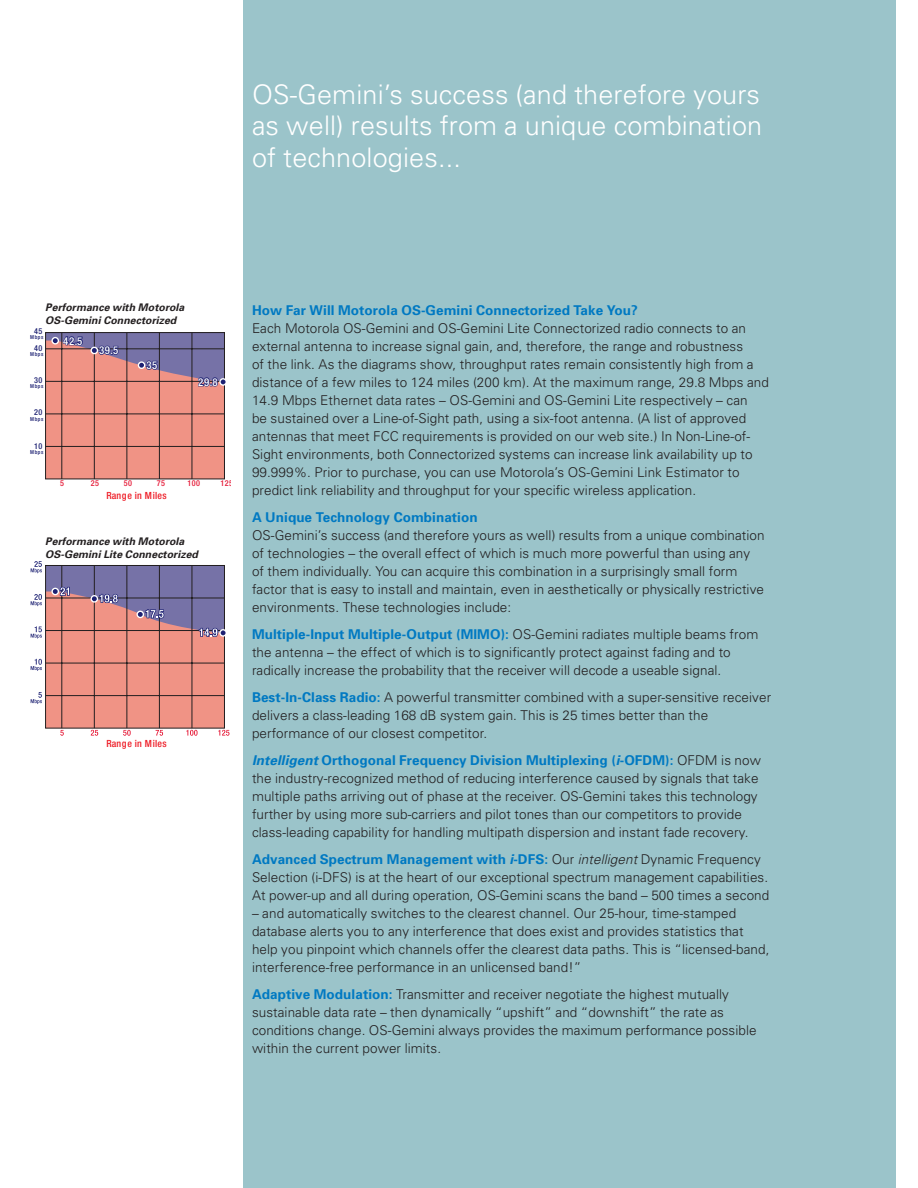
<style>
.page{position:relative;width:918px;height:1188px;background:#fff}
.page>*{position:absolute;margin:0;border:0;box-sizing:border-box;transform-origin:0 0}
.t1{font:300 27px/31.5px "Univers";letter-spacing:.005em;color:#fff;text-align:justify}
.t2{font:300 13.5px/18px "Univers";letter-spacing:.005em;color:#231f20}
.t3{font:700 13.5px "Univers";letter-spacing:.005em;color:#0079c2}
.t4{font:500 condensed 10.8px "Helvetica Neue";letter-spacing:.055em;color:#fff}
.t5{font:italic 700 10.5px/13.5px "Univers";letter-spacing:.005em;color:#231f20}
.t6{font:500 condensed 9.9px "Helvetica Neue";letter-spacing:.02em;color:#ee1c26}
.t7{font:500 condensed 8.1px "Helvetica Neue";letter-spacing:.05em;color:#e51836}
.t8{font:500 condensed 8.1px "Helvetica Neue";letter-spacing:.05em;color:#1c2072}
.t9{font:500 condensed 5.4px "Helvetica Neue";letter-spacing:.105em;color:#1c2072}
.s1{font-weight:700;color:#0079c2}
.s2{font-weight:700;font-style:italic;color:#0079c2}
.s3{font-style:italic}
</style>
<div class="page">
<div style="left:243px;top:0;width:653px;height:1188px;background:#9bc4ca"></div>
<div style="left:46px;top:565px;width:179px;height:163px;background:#7672a7"></div>
<hr style="left:94px;top:565px;width:1px;height:163px;background:#231f20">
<hr style="left:127px;top:565px;width:1px;height:163px;background:#231f20">
<hr style="left:159px;top:565px;width:1px;height:163px;background:#231f20">
<hr style="left:192px;top:565px;width:1px;height:163px;background:#231f20">
<hr style="left:62px;top:565px;width:1px;height:163px;background:#231f20">
<svg style="left:31px;top:561px;width:11px;height:12px"></svg>
<svg style="left:31px;top:586px;width:198px;height:150px"></svg>
<svg style="left:46px;top:334px;width:180px;height:145px;background:#cb8484"></svg>
<h1 class="t1" style="left:252px;top:77px;width:512px">OS-Gemini’s success (and therefore yours as well) results from a unique combination of technologies...</h1>
<p class="t5" style="left:45px;top:300px;width:141px">Performance with Motorola<br>OS-Gemini Connectorized</p>
<p class="t8" style="left:34px;top:326px;width:10px">45</p>
<p class="t9" style="left:30px;top:334px;width:15px">Mbps</p>
<p class="t4" style="left:63px;top:334px;width:21px">42.5</p>
<p class="t8" style="left:34px;top:343px;width:10px">40</p>
<p class="t9" style="left:30px;top:351px;width:15px">Mbps</p>
<p class="t8" style="left:34px;top:375px;width:10px">30</p>
<p class="t9" style="left:30px;top:383px;width:15px">Mbps</p>
<p class="t8" style="left:34px;top:408px;width:10px">20</p>
<p class="t9" style="left:30px;top:416px;width:15px">Mbps</p>
<p class="t8" style="left:34px;top:441px;width:10px">10</p>
<p class="t9" style="left:30px;top:449px;width:15px">Mbps</p>
<p class="t4" style="left:99px;top:344px;width:21px">39.5</p>
<p class="t4" style="left:146px;top:359px;width:12px">35</p>
<p class="t4" style="left:198px;top:375px;width:21px">29.8</p>
<p class="t7" style="left:60px;top:479px;width:5px">5</p>
<p class="t7" style="left:91px;top:479px;width:10px">25</p>
<p class="t7" style="left:124px;top:479px;width:10px">50</p>
<p class="t7" style="left:157px;top:479px;width:10px">75</p>
<p class="t7" style="left:188px;top:479px;width:14px">100</p>
<p class="t7" style="left:220px;top:479px;width:14px">125</p>
<p class="t6" style="left:106px;top:490px;width:62px">Range in Miles</p>
<p class="t5" style="left:45px;top:534px;width:154px">Performance with Motorola<br>OS-Gemini Lite Connectorized</p>
<p class="t6" style="left:106px;top:737px;width:62px">Range in Miles</p>
<p class="t3" style="left:252px;top:302px;width:388px">How Far Will Motorola OS-Gemini Connectorized Take You?</p>
<p class="t2" style="left:252px;top:319px;width:519px">Each Motorola OS-Gemini and OS-Gemini Lite Connectorized radio connects to an external antenna to increase signal gain, and, therefore, the range and robustness<br>of the link. As the diagrams show, throughput rates remain consistently high from a distance of a few miles to 124 miles (200 km). At the maximum range, 29.8 Mbps and 14.9 Mbps Ethernet data rates – OS-Gemini and OS-Gemini Lite respectively – can<br>be sustained over a Line-of-Sight path, using a six-foot antenna. (A list of approved antennas that meet FCC requirements is provided on our web site.) In Non-Line-of-Sight environments, both Connectorized systems can increase link availability up to 99.999%. Prior to purchase, you can use Motorola’s OS-Gemini Link Estimator to predict link reliability and throughput for your specific wireless application.</p>
<p class="t3" style="left:252px;top:509px;width:227px">A Unique Technology Combination</p>
<p class="t2" style="left:252px;top:526px;width:514px">OS-Gemini’s success (and therefore yours as well) results from a unique combination of technologies – the overall effect of which is much more powerful than using any of them individually. You can acquire this combination in a surprisingly small form factor that is easy to install and maintain, even in aesthetically or physically restrictive environments. These technologies include:</p>
<p class="t2" style="left:252px;top:625px;width:508px"><span class="s1">Multiple-Input Multiple-Output (MIMO):</span> OS-Gemini radiates multiple beams from the antenna – the effect of which is to significantly protect against fading and to radically increase the probability that the receiver will decode a useable signal.</p>
<p class="t2" style="left:252px;top:688px;width:521px"><span class="s1">Best-In-Class Radio:</span> A powerful transmitter combined with a super-sensitive receiver delivers a class-leading 168 dB system gain. This is 25 times better than the performance of our closest competitor.</p>
<p class="t2" style="left:252px;top:751px;width:511px"><span class="s2">Intelligent</span> <span class="s1">Orthogonal Frequency Division Multiplexing (</span><span class="s2">i</span><span class="s1">-OFDM):</span> OFDM is now the industry-recognized method of reducing interference caused by signals that take multiple paths arriving out of phase at the receiver. OS-Gemini takes this technology further by using more sub-carriers and pilot tones than our competitors to provide class-leading capability for handling multipath dispersion and instant fade recovery.</p>
<p class="t2" style="left:252px;top:850px;width:519px"><span class="s1">Advanced Spectrum Management with</span> <span class="s2">i</span><span class="s1">-DFS:</span> Our <span class="s3">intelligent</span> Dynamic Frequency<br>Selection (i-DFS) is at the heart of our exceptional spectrum management capabilities.<br>At power-up and all during operation, OS-Gemini scans the band – 500 times a second</p>
<p class="t2" style="left:252px;top:904px;width:519px">– and automatically switches to the clearest channel. Our 25-hour, time-stamped database alerts you to any interference that does exist and provides statistics that help you pinpoint which channels offer the clearest data paths. This is “licensed-band, interference-free performance in an unlicensed band!”</p>
<p class="t2" style="left:252px;top:985px;width:506px"><span class="s1">Adaptive Modulation:</span> Transmitter and receiver negotiate the highest mutually sustainable data rate – then dynamically “upshift” and “downshift” the rate as conditions change. OS-Gemini always provides the maximum performance possible within the current power limits.</p>
</div>
